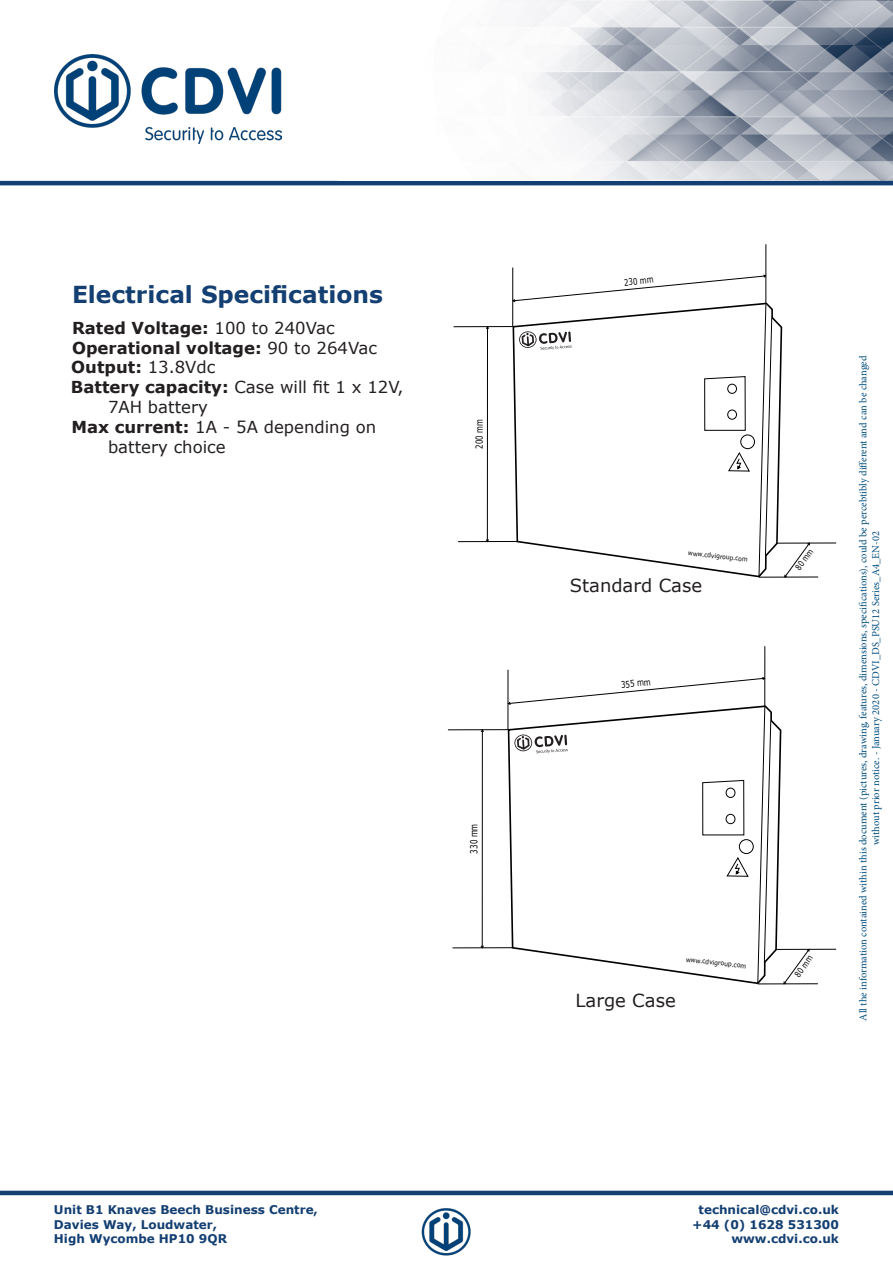
<style>
.page{position:relative;width:893px;height:1263px;background:#fff}
.page>*{position:absolute;margin:0;border:0;box-sizing:border-box;transform-origin:0 0}
.t1{font:700 23.4px "Verdana";color:#143f72}
.t2{font:18px "Verdana";color:#231f20}
.t3{font:16.5px "Verdana";color:#231f20}
.t4{font:700 16.5px "Verdana";color:#231f20}
.t5{font:700 12px "Verdana";color:#143f72}
.t6{font:10.5px/12.6px "Minion Pro";color:#014d7f;text-align:center}
.t7{font:9.75px "Verdana";color:#000;scale:.72 1}
.t8{font:9.15px "Verdana";color:#000;scale:.77 1}
.t9{font:8.7px "Verdana";color:#000;scale:.79 1}
.t10{font:8.55px "Verdana";color:#000;scale:.79 1}
.t11{font:6.75px "Verdana";color:#000;scale:.89 1}
.t12{font:6.6px "Verdana";color:#000;scale:.89 1}
.s1{font-weight:400}
.s2{font-weight:700}
</style>
<div class="page">
<hr style="left:0;top:1191px;width:893px;height:4px;background:#143f72">
<img style="left:54px;top:54px;width:228px;height:89px">
<img style="left:421px;top:1208px;width:50px;height:48px">
<hr style="left:0;top:181px;width:893px;height:4px;background:#143f72">
<hr style="left:777px;top:543px;width:59px;height:1px;background:#000">
<svg style="left:453px;top:244px;width:366px;height:334px"></svg>
<img style="left:522px;top:0;width:371px;height:181px">
<hr style="left:776px;top:949px;width:60px;height:1px;background:#000">
<svg style="left:448px;top:646px;width:370px;height:338px"></svg>
<p class="t1" style="left:72px;top:279px;width:312px">Electrical Specifications</p>
<p class="t4" style="left:72px;top:317px;width:264px">Rated Voltage: <span class="s1">100 to 240Vac</span></p>
<p class="t4" style="left:72px;top:337px;width:306px">Operational voltage: <span class="s1">90 to 264Vac</span></p>
<p class="t4" style="left:71px;top:357px;width:146px">Output: <span class="s1">13.8Vdc</span></p>
<p class="t3" style="left:71px;top:377px;width:334px"><span class="s2">Battery capacity:</span> Case will fit 1 x 12V,</p>
<p class="t3" style="left:108px;top:397px;width:101px">7AH battery</p>
<p class="t3" style="left:71px;top:416px;width:306px"><span class="s2">Max current:</span> 1A - 5A depending on</p>
<p class="t3" style="left:108px;top:436px;width:119px">battery choice</p>
<p class="t7" style="left:473px;top:449px;width:42px;rotate:-90deg">200 mm</p>
<p class="t5" style="left:54px;top:1202px;width:266px">Unit B1 Knaves Beech Business Centre,</p>
<p class="t5" style="left:54px;top:1216px;width:165px">Davies Way, Loudwater,</p>
<p class="t5" style="left:54px;top:1231px;width:175px">High Wycombe HP10 9QR</p>
<p class="t7" style="left:468px;top:853px;width:43px;rotate:-90deg">330 mm</p>
<p class="t8" style="left:624px;top:276px;width:40px;rotate:-6deg">230 mm</p>
<p class="t12" style="left:689px;top:549px;width:69px;rotate:6deg">www.cdvigroup.com</p>
<p class="t10" style="left:793px;top:566px;width:32px;rotate:-54deg">80 mm</p>
<p class="t2" style="left:570px;top:574px;width:134px">Standard Case</p>
<p class="t8" style="left:620px;top:679px;width:40px;rotate:-6deg">355 mm</p>
<p class="t2" style="left:575px;top:989px;width:102px">Large Case</p>
<p class="t11" style="left:686px;top:955px;width:70px;rotate:6deg">www.cdvigroup.com</p>
<p class="t9" style="left:792px;top:972px;width:32px;rotate:-54deg">80 mm</p>
<p class="t6" style="left:857px;top:1020px;width:667px;rotate:-90deg">All the information contained within this document (pictures, drawing, features, dimensions, specifications), could be percebtibly different and can be changed without prior notice. - January 2020 - CDVI_DS_PSU12 Series_A4_EN-02</p>
<p class="t5" style="left:699px;top:1202px;width:142px">technical@cdvi.co.uk</p>
<p class="t5" style="left:692px;top:1216px;width:148px">+44 (0) 1628 531300</p>
<p class="t5" style="left:731px;top:1231px;width:109px">www.cdvi.co.uk</p>
</div>
